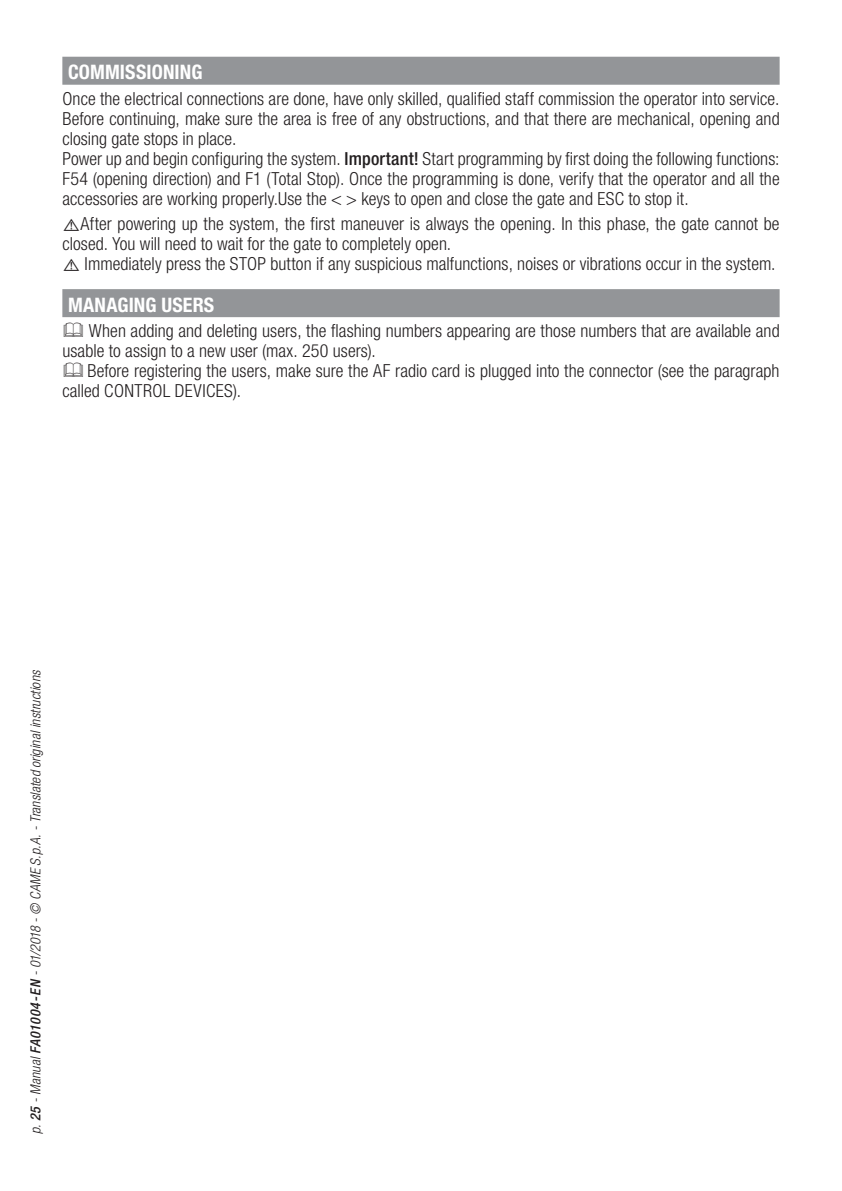
<style>
.page{position:relative;width:842px;height:1191px;background:#fff}
.page>*{position:absolute;margin:0;border:0;box-sizing:border-box;transform-origin:0 0}
.Lingua_su_grigio{font:700 condensed 20px "Helvetica Neue LTW1 G";letter-spacing:.005em;color:#fff}
.t1{font:300 condensed 18px/20px "Helvetica Neue LTW1 G";letter-spacing:.005em;color:#231f20}
.t2{font:italic 300 condensed 14px "Helvetica Neue LTW1 G";color:#231f20}
.s1{font-weight:500}
.s2{font-family:"Koz Go Pr 6 N";font-weight:400;font-stretch:normal}
</style>
<div class="page">
<div style="left:62px;top:57px;width:718px;height:28px;background:#939598"></div>
<div style="left:62px;top:289px;width:718px;height:28px;background:#939598"></div>
<p class="Lingua_su_grigio" style="left:68px;top:60px;width:136px">COMMISSIONING</p>
<p class="t1" style="left:62px;top:88px;width:718px">Once the electrical connections are done, have only skilled, qualified staff commission the operator into service.</p>
<p class="t1" style="left:62px;top:108px;width:719px">Before continuing, make sure the area is free of any obstructions, and that there are mechanical, opening and closing gate stops in place.</p>
<p class="t1" style="left:62px;top:148px;width:719px;text-align:justify">Power up and begin configuring the system. <span class="s1">Important!</span> Start programming by first doing the following functions:<br>F54 (opening direction) and F1 (Total Stop). Once the programming is done, verify that the operator and all the accessories are working properly.Use the &lt; &gt; keys to open and close the gate and ESC to stop it.</p>
<p class="t1" style="left:62px;top:214px;width:719px"><span class="s2">⚠</span>After powering up the system, the first maneuver is always the opening. In this phase, the gate cannot be closed. You will need to wait for the gate to completely open.</p>
<p class="t1" style="left:62px;top:254px;width:715px"><span class="s2">⚠</span> Immediately press the STOP button if any suspicious malfunctions, noises or vibrations occur in the system.</p>
<p class="Lingua_su_grigio" style="left:68px;top:293px;width:148px">MANAGING USERS</p>
<p class="t1" style="left:62px;top:321px;width:719px;text-indent:27px">When adding and deleting users, the flashing numbers appearing are those numbers that are available and usable to assign to a new user (max. 250 users).</p>
<p class="t1" style="left:62px;top:361px;width:719px;text-indent:25px">Before registering the users, make sure the AF radio card is plugged into the connector (see the paragraph called CONTROL DEVICES).</p>
<p class="t2" style="left:27px;top:1134px;width:466px;rotate:-90deg">p. <span class="s1">25</span> - Manual <span class="s1">FA01004-EN</span> - 01/2018 - © CAME S.p.A. - Translated original instructions</p>
</div>
